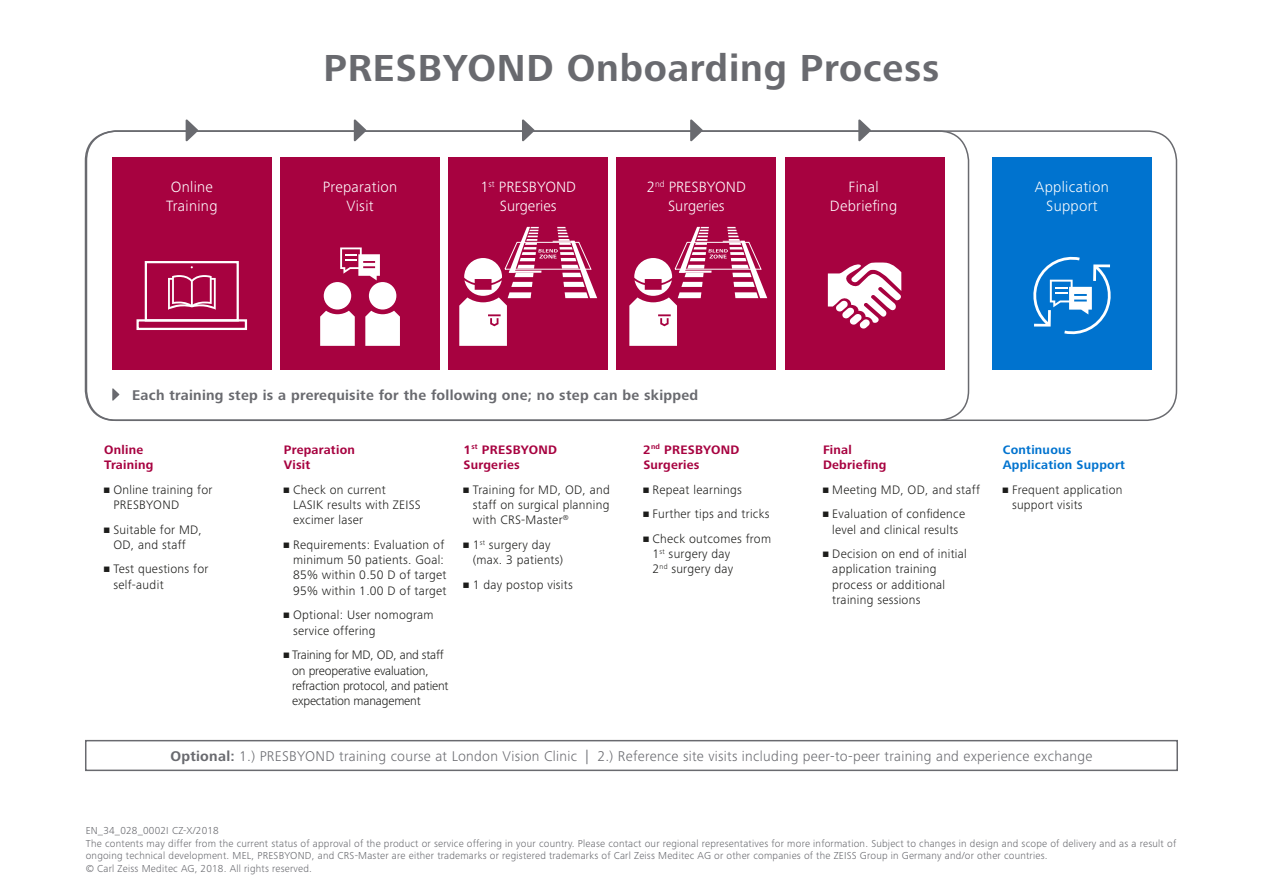
<style>
.page{position:relative;width:1263px;height:893px;background:#fff}
.page>*{position:absolute;margin:0;border:0;box-sizing:border-box;transform-origin:0 0}
.t1{font:700 39px "Zeiss Frutiger Next Pro";letter-spacing:.02em;color:#696a6f}
.t2{font:300 15.45px/18.6px "Zeiss Frutiger Next Pro";letter-spacing:.02em;color:#fff;text-align:center}
.t3{font:300 15.45px/18.6px "Zeiss Frutiger Next Pro";color:#fff;text-align:center}
.t4{font:300 14.55px "Zeiss Frutiger Next Pro";letter-spacing:.02em;color:#696a6f}
.t5{font:700 14.55px "Zeiss Frutiger Next Pro";letter-spacing:.02em;color:#696a6f}
.t6{font:300 12.75px/15.3px "Zeiss Frutiger Next Pro";letter-spacing:.02em;color:#1d1d1b}
.t7{font:300 12.75px/15.3px "Zeiss Frutiger Next Pro";letter-spacing:-.015em;color:#1d1d1b}
.t8{font:700 12.75px/15.3px "Zeiss Frutiger Next Pro";letter-spacing:.02em;color:#a70240}
.t9{font:700 12.75px/15.3px "Zeiss Frutiger Next Pro";letter-spacing:.02em;color:#0073cf}
.t10{font:300 10.5px/12.6px "Zeiss Frutiger Next Pro";letter-spacing:.02em;color:#696a6f}
.s1{font-weight:700}
</style>
<div class="page">
<svg style="left:112px;top:388px;width:7px;height:13px"></svg>
<div style="left:112px;top:157px;width:160px;height:213px;background:#a70240"></div>
<div style="left:280px;top:157px;width:160px;height:213px;background:#a70240"></div>
<div style="left:617px;top:157px;width:159px;height:213px;background:#a70240"></div>
<div style="left:992px;top:157px;width:159px;height:213px;background:#0073cf"></div>
<div style="left:785px;top:157px;width:159px;height:213px;background:#a70240"></div>
<div style="left:86px;top:130px;width:1091px;height:291px;border:2px solid #696a6f;border-radius:30px"></div>
<div style="left:449px;top:157px;width:159px;height:213px;background:#a70240"></div>
<svg style="left:186px;top:119px;width:12px;height:22px"></svg>
<svg style="left:354px;top:119px;width:12px;height:22px"></svg>
<svg style="left:522px;top:119px;width:12px;height:22px"></svg>
<svg style="left:690px;top:119px;width:13px;height:22px"></svg>
<svg style="left:858px;top:119px;width:13px;height:22px"></svg>
<svg style="left:1033px;top:256px;width:78px;height:79px"></svg>
<svg style="left:828px;top:262px;width:74px;height:67px"></svg>
<div style="left:145px;top:261px;width:94px;height:60px;border:2px solid #fff"></div>
<div style="left:136px;top:319px;width:111px;height:11px;border:2px solid #fff"></div>
<svg style="left:168px;top:275px;width:48px;height:35px"></svg>
<svg style="left:629px;top:227px;width:138px;height:119px"></svg>
<svg style="left:459px;top:227px;width:138px;height:119px"></svg>
<div style="left:85px;top:740px;width:1093px;height:31px;border:2px solid #696a6f"></div>
<div style="left:369px;top:282px;width:27px;height:28px;background:#fff;border-radius:50%"></div>
<svg style="left:365px;top:311px;width:35px;height:35px"></svg>
<div style="left:324px;top:282px;width:27px;height:28px;background:#fff;border-radius:50%"></div>
<svg style="left:320px;top:311px;width:35px;height:35px"></svg>
<svg style="left:340px;top:247px;width:40px;height:33px"></svg>
<h1 class="t1" style="left:323px;top:45px;width:618px">PRESBYOND Onboarding Process</h1>
<p class="t2" style="left:166px;top:178px;width:53px;text-align:left">Online<br>Training</p>
<p class="t2" style="left:323px;top:178px;width:76px">Preparation<br>Visit</p>
<p class="t3" style="left:647px;top:178px;width:100px">2<sup>nd</sup> PRESBYOND<br>Surgeries</p>
<p class="t2" style="left:830px;top:178px;width:69px">Final<br>Debriefing</p>
<p class="t2" style="left:1035px;top:178px;width:75px">Application<br>Support</p>
<p class="t3" style="left:480px;top:178px;width:97px">1<sup>st</sup> PRESBYOND<br>Surgeries</p>
<p class="t5" style="left:132px;top:387px;width:568px">Each training step is a prerequisite for the following one; no step can be skipped</p>
<p class="t8" style="left:104px;top:442px;width:51px">Online<br>Training</p>
<p class="t6" style="left:113px;top:482px;width:101px;text-indent:-9px">• Online training for<br>PRESBYOND</p>
<p class="t6" style="left:104px;top:522px;width:99px;text-align:center">• Suitable for MD,<br>OD, and staff</p>
<p class="t6" style="left:113px;top:562px;width:97px;text-indent:-9px">• Test questions for self-audit</p>
<p class="t8" style="left:284px;top:442px;width:73px">Preparation<br>Visit</p>
<p class="t6" style="left:293px;top:482px;width:129px;text-indent:-9px">• Check on current<br>LASIK results with ZEISS excimer laser</p>
<p class="t6" style="left:293px;top:537px;width:155px;text-indent:-9px">• Requirements: Evaluation of minimum 50 patients. Goal:<br>85% within 0.50 D of target<br>95% within 1.00 D of target</p>
<p class="t6" style="left:293px;top:607px;width:142px;text-indent:-9px">• Optional: User nomogram service offering</p>
<p class="t7" style="left:292px;top:647px;width:158px;text-indent:-8px">• Training for MD, OD, and staff on preoperative evaluation, refraction protocol, and patient expectation management</p>
<p class="t8" style="left:464px;top:442px;width:95px">1<sup>st</sup> PRESBYOND<br>Surgeries</p>
<p class="t6" style="left:473px;top:482px;width:138px;text-align:justify;text-indent:-9px">• Training for MD, OD, and staff on surgical planning with CRS-Master<sup>®</sup></p>
<p class="t6" style="left:473px;top:537px;width:92px;text-indent:-9px">• 1<sup>st</sup> surgery day (max. 3 patients)</p>
<p class="t6" style="left:464px;top:577px;width:111px">• 1 day postop visits</p>
<p class="t8" style="left:643px;top:442px;width:98px">2<sup>nd</sup> PRESBYOND<br>Surgeries</p>
<p class="t6" style="left:643px;top:482px;width:100px">• Repeat learnings</p>
<p class="t6" style="left:643px;top:506px;width:128px">• Further tips and tricks</p>
<p class="t6" style="left:653px;top:531px;width:120px;text-indent:-9px">• Check outcomes from<br>1<sup>st</sup> surgery day<br>2<sup>nd</sup> surgery day</p>
<p class="t8" style="left:823px;top:442px;width:65px">Final<br>Debriefing</p>
<p class="t6" style="left:823px;top:482px;width:158px">• Meeting MD, OD, and staff</p>
<p class="t6" style="left:823px;top:506px;width:144px;text-align:center">• Evaluation of confidence level and clinical results</p>
<p class="t6" style="left:832px;top:546px;width:136px;text-indent:-9px">• Decision on end of initial application training process or additional training sessions</p>
<p class="t9" style="left:1003px;top:442px;width:124px">Continuous<br>Application Support</p>
<p class="t6" style="left:1012px;top:482px;width:112px;text-indent:-9px">• Frequent application support visits</p>
<p class="t4" style="left:170px;top:748px;width:924px"><span class="s1">Optional:</span> 1.) PRESBYOND training course at London Vision Clinic | 2.) Reference site visits including peer-to-peer training and experience exchange</p>
<p class="t10" style="left:86px;top:824px;width:1092px">EN_34_028_0002I CZ-X/2018<br>The contents may differ from the current status of approval of the product or service offering in your country. Please contact our regional representatives for more information. Subject to changes in design and scope of delivery and as a result of ongoing technical development. MEL, PRESBYOND, and CRS-Master are either trademarks or registered trademarks of Carl Zeiss Meditec AG or other companies of the ZEISS Group in Germany and/or other countries.<br>© Carl Zeiss Meditec AG, 2018. All rights reserved.</p>
</div>
